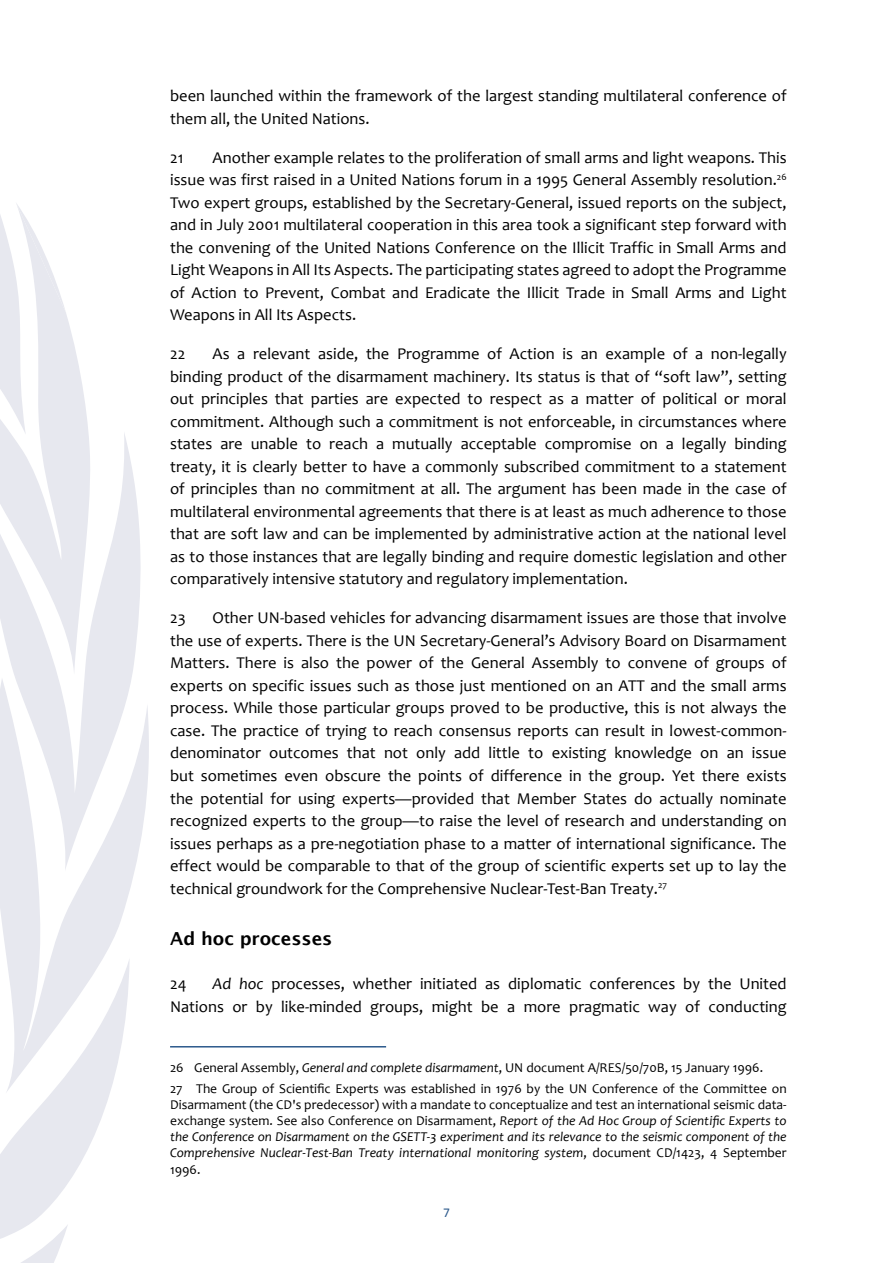
<style>
.page{position:relative;width:893px;height:1263px;background:#fff}
.page>*{position:absolute;margin:0;border:0;box-sizing:border-box;transform-origin:0 0}
.t1{font:600 18px "Lucida Sans";color:#000}
.t2{font:16.5px/22.5px "Candara";color:#000;text-align:justify}
.t3{font:italic 13.5px/16.2px "Candara";color:#000;text-align:justify}
.t4{font:13.5px/20.7px "Candara";color:#000}
.t5{font:13.5px "Calibri";color:#2d5a8c}
.s1{font-style:italic}
.s2{font-style:normal}
</style>
<div class="page">
<svg style="left:92px;top:1093px;width:18px;height:47px"></svg>
<svg style="left:92px;top:706px;width:57px;height:387px"></svg>
<svg style="left:92px;top:433px;width:53px;height:438px;fill:#e7e8ef"></svg>
<svg style="left:0;top:203px;width:92px;height:1060px"></svg>
<hr style="left:170px;top:1046px;width:216px;height:1px;background:#2d5a8c">
<p class="t2" style="left:170px;top:85px;width:618px">been launched within the framework of the largest standing multilateral conference of them all, the United Nations.</p>
<p class="t2" style="left:170px;top:146px;width:15px">21</p>
<p class="t2" style="left:170px;top:146px;width:618px;text-indent:43px">Another example relates to the proliferation of small arms and light weapons. This issue was first raised in a United Nations forum in a 1995 General Assembly resolution.<sup>26<br></sup>Two expert groups, established by the Secretary-General, issued reports on the subject, and in July 2001 multilateral cooperation in this area took a significant step forward with the convening of the United Nations Conference on the Illicit Traffic in Small Arms and Light Weapons in All Its Aspects. The participating states agreed to adopt the Programme of Action to Prevent, Combat and Eradicate the Illicit Trade in Small Arms and Light Weapons in All Its Aspects.</p>
<p class="t2" style="left:170px;top:343px;width:17px">22</p>
<p class="t2" style="left:170px;top:343px;width:618px;text-indent:43px">As a relevant aside, the Programme of Action is an example of a non-legally binding product of the disarmament machinery. Its status is that of “soft law”, setting out principles that parties are expected to respect as a matter of political or moral commitment. Although such a commitment is not enforceable, in circumstances where states are unable to reach a mutually acceptable compromise on a legally binding treaty, it is clearly better to have a commonly subscribed commitment to a statement of principles than no commitment at all. The argument has been made in the case of multilateral environmental agreements that there is at least as much adherence to those that are soft law and can be implemented by administrative action at the national level as to those instances that are legally binding and require domestic legislation and other comparatively intensive statutory and regulatory implementation.</p>
<p class="t2" style="left:170px;top:607px;width:17px">23</p>
<p class="t2" style="left:170px;top:607px;width:618px;text-indent:43px">Other UN-based vehicles for advancing disarmament issues are those that involve the use of experts. There is the UN Secretary-General’s Advisory Board on Disarmament Matters. There is also the power of the General Assembly to convene of groups of experts on specific issues such as those just mentioned on an ATT and the small arms process. While those particular groups proved to be productive, this is not always the case. The practice of trying to reach consensus reports can result in lowest-common&shy;denominator outcomes that not only add little to existing knowledge on an issue but sometimes even obscure the points of difference in the group. Yet there exists the potential for using experts—provided that Member States do actually nominate recognized experts to the group—to raise the level of research and understanding on issues perhaps as a pre-negotiation phase to a matter of international significance. The effect would be comparable to that of the group of scientific experts set up to lay the technical groundwork for the Comprehensive Nuclear-Test-Ban Treaty.<sup>27</sup></p>
<p class="t1" style="left:170px;top:929px;width:164px">Ad hoc processes</p>
<p class="t2" style="left:170px;top:972px;width:18px">24</p>
<p class="t2" style="left:170px;top:972px;width:618px;text-align:right"><span class="s1">Ad hoc</span> processes, whether initiated as diplomatic conferences by the United<br>Nations or by like-minded groups, might be a more pragmatic way of conducting</p>
<p class="t4" style="left:170px;top:1057px;width:618px">26 General Assembly, <span class="s1">General and complete disarmament</span>, UN document A/RES/50/70B, 15 January 1996.<br>27 The Group of Scientific Experts was established in 1976 by the UN Conference of the Committee on</p>
<p class="t3" style="left:170px;top:1096px;width:618px"><span class="s2">Disarmament (the CD's predecessor) with a mandate to conceptualize and test an international seismic data&shy;exchange system. See also Conference on Disarmament,</span> Report of the Ad Hoc Group of Scientific Experts to the Conference on Disarmament on the GSETT-3 experiment and its relevance to the seismic component of the Comprehensive Nuclear-Test-Ban Treaty international monitoring system<span class="s2">, document CD/1423, 4 September 1996.</span></p>
<p class="t5" style="left:443px;top:1204px;width:8px">7</p>
</div>
